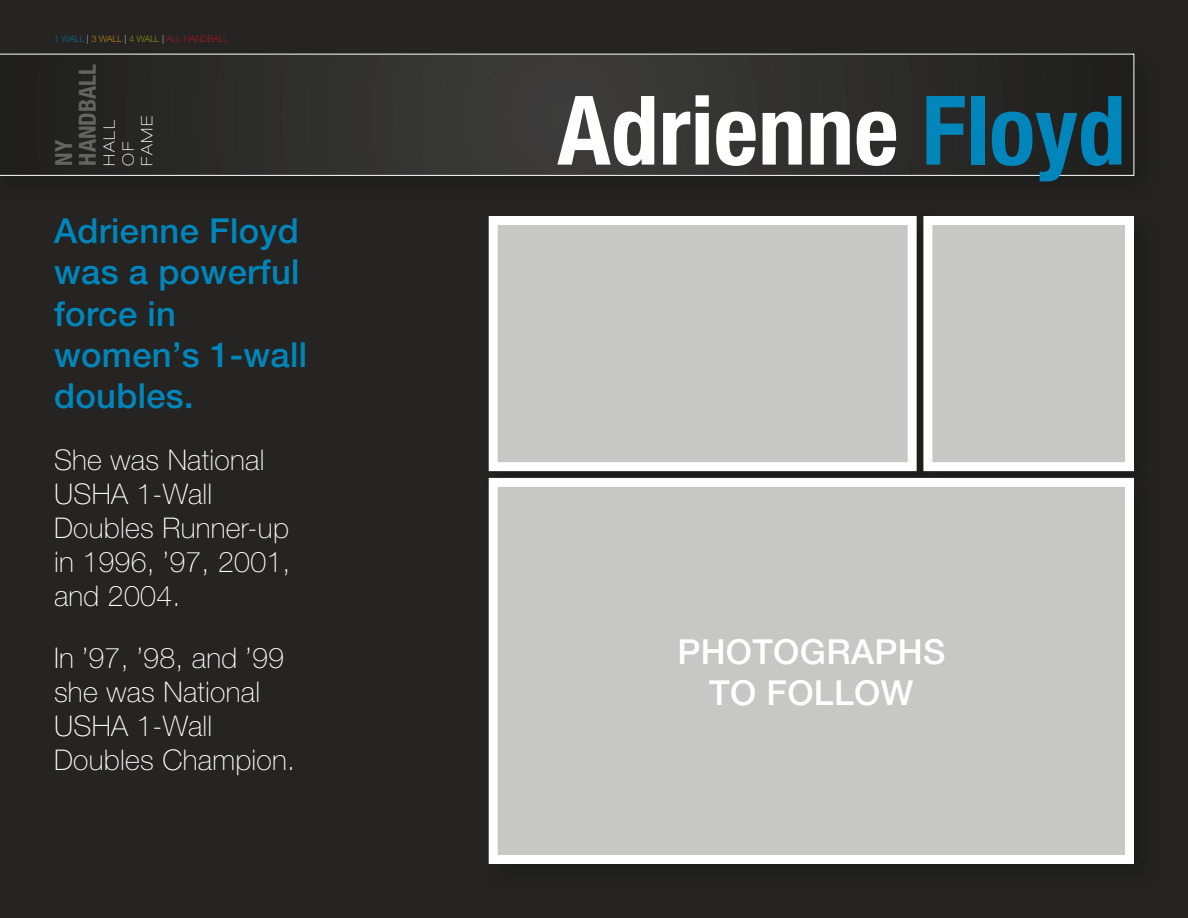
<style>
.page{position:relative;width:1188px;height:918px;background:#252423}
.page>*{position:absolute;margin:0;border:0;box-sizing:border-box;transform-origin:0 0}
.t1{font:700 condensed 96px "Helvetica Neue LT";color:#fff}
.t2{font:500 34.5px/41.4px "Helvetica Neue LT";letter-spacing:.01em;color:#0086bb}
.t3{font:500 34.5px/41.4px "Helvetica Neue LT";letter-spacing:.01em;color:#fff;text-align:center}
.t4{font:100 28.5px/34.2px "Helvetica Neue LT";letter-spacing:.01em;color:#fff}
.t5{font:700 condensed 23.55px/23.7px "Helvetica Neue LT";color:#646463}
.t6{font:100 expanded 15.75px/18.9px "Helvetica Neue LT";letter-spacing:.1em;color:#fff}
.t7{font:100 9px "Helvetica Neue LT";letter-spacing:.01em;color:#d51225}
.s1{color:#0086bb}
.s2{color:#fff}
.s3{color:#f8ab00}
.s4{color:#b2c50e}
</style>
<div class="page">
<div style="left:0;top:49px;width:1160px;height:153px;background:#1d1d1b"></div>
<svg style="left:0;top:54px;width:1134px;height:121px"></svg>
<div style="left:489px;top:216px;width:428px;height:255px;background:#c7c7c6;border:9px solid #fff"></div>
<div style="left:919px;top:211px;width:240px;height:286px;background:#1d1d1b"></div>
<div style="left:923px;top:216px;width:211px;height:255px;background:#c7c7c6;border:9px solid #fff"></div>
<div style="left:484px;top:473px;width:675px;height:416px;background:#1d1d1b"></div>
<div style="left:489px;top:478px;width:645px;height:386px;background:#c7c7c6;border:9px solid #fff"></div>
<p class="t7" style="left:54px;top:33px;width:176px"><span class="s1">1 WALL</span> <span class="s2">|</span> <span class="s3">3 WALL</span> <span class="s2">|</span> <span class="s4">4 WALL</span> <span class="s2">|</span> ALL HANDBALL</p>
<p class="t5" style="left:52px;top:166px;width:103px;rotate:-90deg">NY<br>HANDBALL</p>
<p class="t6" style="left:100px;top:166px;width:51px;rotate:-90deg">HALL<br>OF<br>FAME</p>
<p class="t2" style="left:54px;top:210px;width:255px">Adrienne Floyd was a powerful force in women’s 1-wall doubles.</p>
<p class="t4" style="left:54px;top:442px;width:238px">She was National<br>USHA 1-Wall<br>Doubles Runner-up in 1996, ’97, 2001, and 2004.</p>
<h1 class="t1" style="left:557px;top:72px;width:570px">Adrienne <span class="s1">Floyd</span></h1>
<p class="t4" style="left:54px;top:640px;width:243px">In ’97, ’98, and ’99 she was National<br>USHA 1-Wall<br>Doubles Champion.</p>
<p class="t3" style="left:677px;top:630px;width:270px">PHOTOGRAPHS<br>TO FOLLOW</p>
</div>
